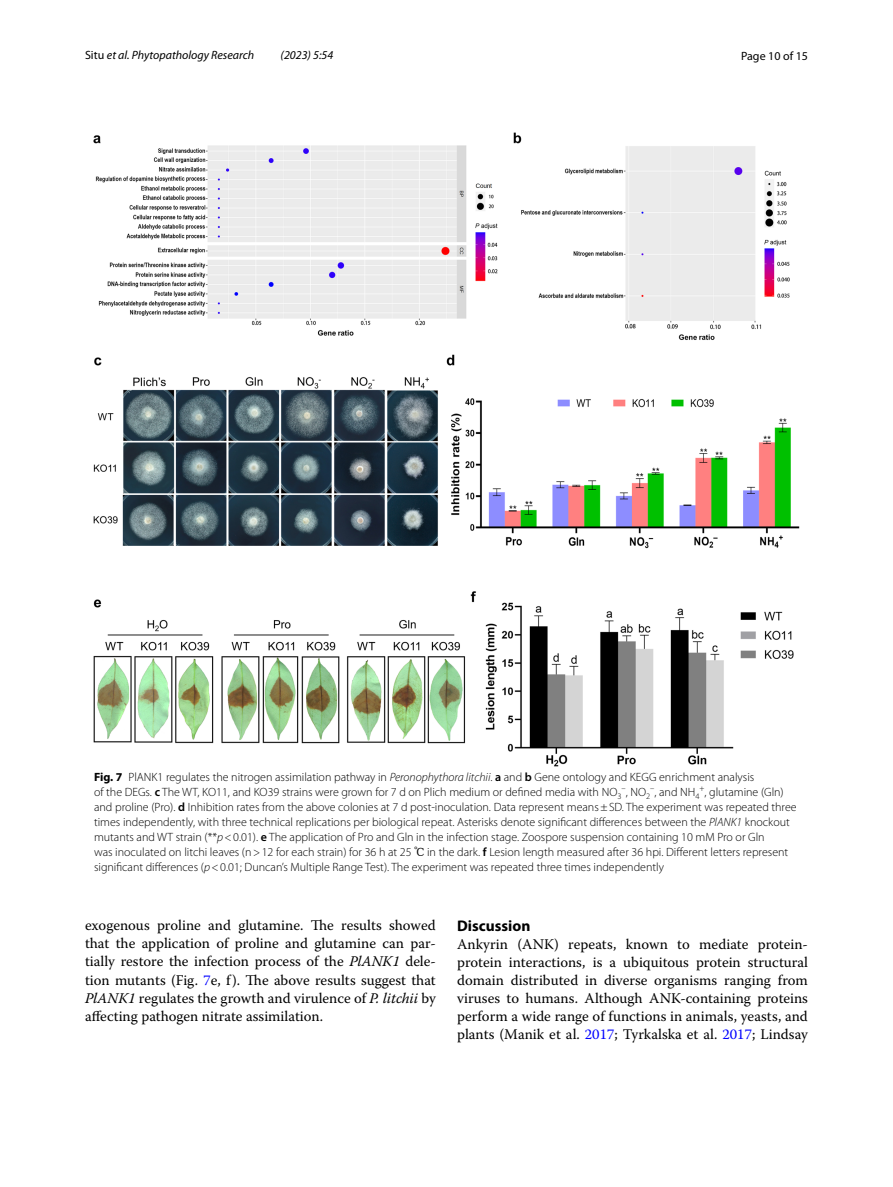
<style>
.page{position:relative;width:893px;height:1187px;background:#fff}
.page>*{position:absolute;margin:0;border:0;box-sizing:border-box;transform-origin:0 0}
.t1{font:700 15.45px "Myriad Pro";color:#000}
.t2{font:14.7px/18px "Warnock Pro";color:#000;text-align:justify}
.t3{font:300 12px/15px "Myriad Pro";color:#000}
.t4{font:italic 12px "Myriad Pro";color:#000}
.t5{font:12px "Myriad Pro";color:#000}
.s1{font-style:normal}
.s2{font-weight:700}
.s3{font-style:italic}
.s4{font-weight:600}
.s5{font-family:"Code 2000";font-weight:400}
.s6{color:#00f}
</style>
<div class="page">
<img style="left:94px;top:133px;width:705px;height:633px">
<p class="t4" style="left:85px;top:48px;width:171px"><span class="s1">Situ</span> et al. Phytopathology Research</p>
<p class="t4" style="left:281px;top:48px;width:54px">(2023) 5:54</p>
<p class="t5" style="left:741px;top:48px;width:68px">Page 10 of 15</p>
<p class="t3" style="left:94px;top:769px;width:704px"><span class="s2">Fig. 7</span> PlANK1 regulates the nitrogen assimilation pathway in <span class="s3">Peronophythora litchii</span>. <span class="s4">a</span> and <span class="s4">b</span> Gene ontology and KEGG enrichment analysis<br>of the DEGs. <span class="s4">c</span> The WT, KO11, and KO39 strains were grown for 7 d on Plich medium or defined media with -NO<sub>3</sub><sup>–</sup>, NO<sub>2</sub><sup>–</sup>, and -NH<sub>4</sub><sup>+</sup>, glutamine (Gln) and proline (Pro). <span class="s4">d</span> Inhibition rates from the above colonies at 7 d post-inoculation. Data represent means±SD. The experiment was repeated three times independently, with three technical replications per biological repeat. Asterisks denote significant differences between the <span class="s3">PlANK1</span> knockout mutants and WT strain (**<span class="s3">p</span>&lt;0.01). <span class="s4">e</span> The application of Pro and Gln in the infection stage. Zoospore suspension containing 10 mM Pro or Gln<br>was inoculated on litchi leaves (n&gt;12 for each strain) for 36 h at 25 <span class="s5">℃</span> in the dark. <span class="s4">f</span> Lesion length measured after 36 hpi. Different letters represent significant differences (<span class="s3">p</span>&lt;0.01; Duncan’s Multiple Range Test). The experiment was repeated three times independently</p>
<p class="t2" style="left:85px;top:916px;width:352px">exogenous proline and glutamine. The results showed that the application of proline and glutamine can par&shy;tially restore the infection process of the <span class="s3">PlANK1</span> dele&shy;tion mutants (Fig. <span class="s6">7</span>e, f). The above results suggest that <span class="s3">PlANK1</span> regulates the growth and virulence of <span class="s3">P. litchii</span> by affecting pathogen nitrate assimilation.</p>
<p class="t1" style="left:457px;top:915px;width:75px">Discussion</p>
<p class="t2" style="left:457px;top:935px;width:352px">Ankyrin (ANK) repeats, known to mediate protein&shy;protein interactions, is a ubiquitous protein structural domain distributed in diverse organisms ranging from viruses to humans. Although ANK-containing proteins perform a wide range of functions in animals, yeasts, and plants (Manik et al. <span class="s6">2017</span>; Tyrkalska et al. <span class="s6">2017</span>; Lindsay</p>
</div>
